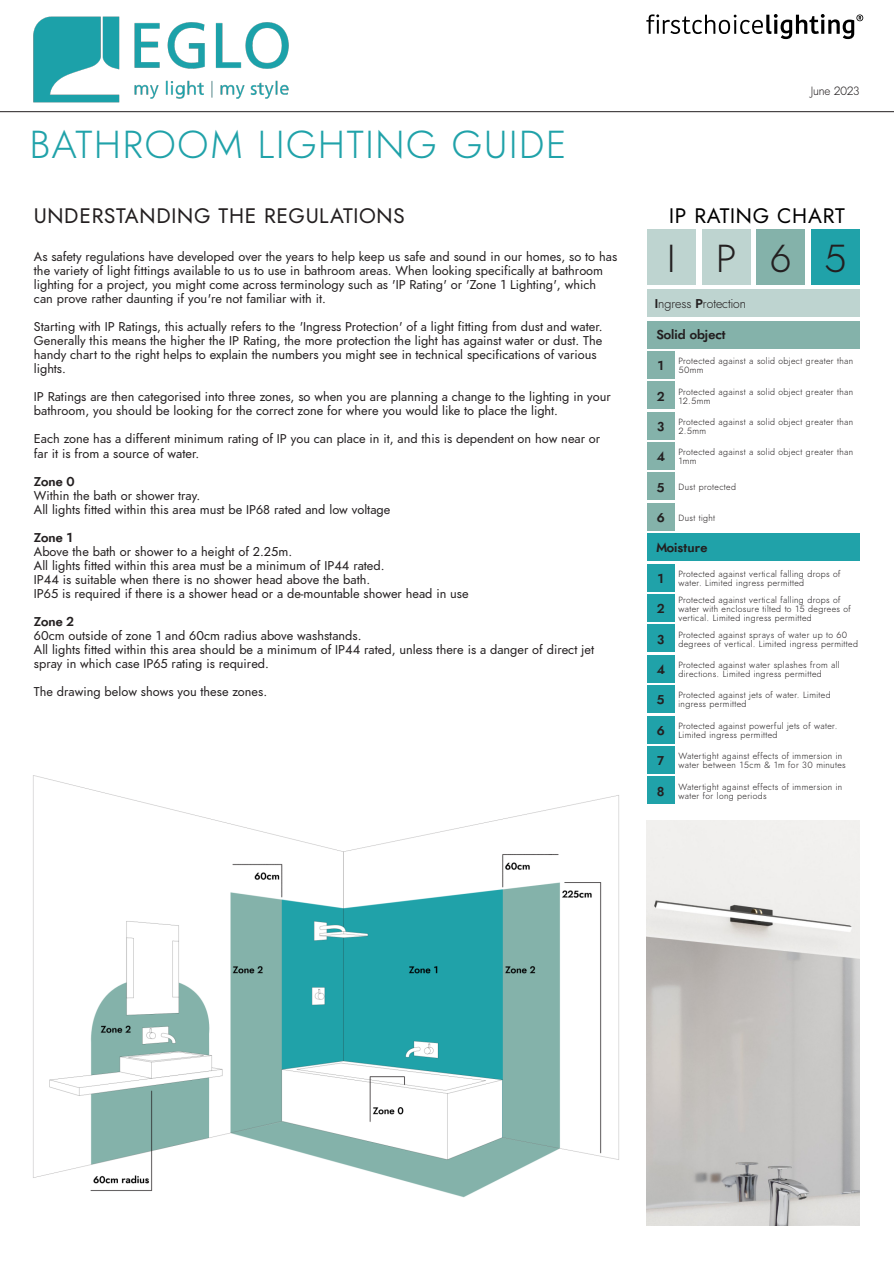
<style>
.page{position:relative;width:894px;height:1263px;background:#fff}
.page>*{position:absolute;margin:0;border:0;box-sizing:border-box;transform-origin:0 0}
.t1{font:italic 300 39px "Renner";letter-spacing:.045em;color:#20a2a9}
.t2{font:italic 300 39px "Renner";color:#231f20}
.t3{font:italic 21px "Renner";letter-spacing:.035em;color:#231f20}
.t4{font:italic 21px "Renner";letter-spacing:.035em;color:#000}
.t5{font:italic 12.75px/14px "Renner";color:#231f20}
.t6{font:italic 700 12.75px "Renner";color:#231f20}
.t7{font:italic 300 12.75px "Renner";color:#231f20}
.t8{font:italic 300 12px "Renner";letter-spacing:-.02em;color:#231f20}
.t9{font:italic 300 9px/9px "Renner";letter-spacing:.045em;color:#231f20}
.s1{font-weight:700}
.s2{font-weight:700;font-size:12.75px}
</style>
<div class="page">
<img style="left:33px;top:775px;width:586px;height:423px">
<div style="left:646px;top:229px;width:49px;height:56px;background:#bed4d0"></div>
<div style="left:646px;top:289px;width:213px;height:27px;background:#bed4d0"></div>
<div style="left:646px;top:321px;width:213px;height:27px;background:#84b2aa"></div>
<div style="left:646px;top:533px;width:213px;height:28px;background:#20a2a9"></div>
<div style="left:646px;top:351px;width:28px;height:28px;background:#84b2aa"></div>
<div style="left:646px;top:564px;width:28px;height:27px;background:#20a2a9"></div>
<div style="left:646px;top:381px;width:28px;height:28px;background:#84b2aa"></div>
<div style="left:646px;top:594px;width:28px;height:28px;background:#20a2a9"></div>
<div style="left:755px;top:229px;width:49px;height:56px;background:#84b2aa"></div>
<hr style="left:0;top:111px;width:893px;height:1px;background:#231f20">
<div style="left:701px;top:229px;width:49px;height:56px;background:#bed4d0"></div>
<div style="left:810px;top:229px;width:49px;height:56px;background:#20a2a9"></div>
<div style="left:646px;top:412px;width:28px;height:27px;background:#84b2aa"></div>
<div style="left:646px;top:624px;width:28px;height:28px;background:#20a2a9"></div>
<div style="left:646px;top:442px;width:28px;height:28px;background:#84b2aa"></div>
<div style="left:646px;top:655px;width:28px;height:27px;background:#20a2a9"></div>
<div style="left:646px;top:473px;width:28px;height:27px;background:#84b2aa"></div>
<div style="left:646px;top:685px;width:28px;height:28px;background:#20a2a9"></div>
<div style="left:646px;top:746px;width:28px;height:28px;background:#20a2a9"></div>
<div style="left:646px;top:503px;width:28px;height:28px;background:#84b2aa"></div>
<div style="left:646px;top:716px;width:28px;height:27px;background:#20a2a9"></div>
<div style="left:646px;top:776px;width:28px;height:28px;background:#20a2a9"></div>
<img style="left:646px;top:820px;width:213px;height:405px">
<svg style="left:646px;top:14px;width:216px;height:25px"></svg>
<img style="left:34px;top:16px;width:254px;height:86px">
<h1 class="t1" style="left:30px;top:127px;width:537px">BATHROOM LIGHTING GUIDE</h1>
<h2 class="t3" style="left:34px;top:206px;width:372px">UNDERSTANDING THE REGULATIONS</h2>
<p class="t5" style="left:34px;top:250px;width:584px">As safety regulations have developed over the years to help keep us safe and sound in our homes, so to has the variety of light fittings available to us to use in bathroom areas. When looking specifically at bathroom lighting for a project, you might come across terminology such as 'IP Rating' or 'Zone 1 Lighting', which can prove rather daunting if you're not familiar with it.</p>
<p class="t5" style="left:34px;top:320px;width:570px">Starting with IP Ratings, this actually refers to the 'Ingress Protection' of a light fitting from dust and water.<br>Generally this means the higher the IP Rating, the more protection the light has against water or dust. The handy chart to the right helps to explain the numbers you might see in technical specifications of various lights.</p>
<p class="t5" style="left:34px;top:391px;width:578px">IP Ratings are then categorised into three zones, so when you are planning a change to the lighting in your bathroom, you should be looking for the correct zone for where you would like to place the light.</p>
<p class="t5" style="left:34px;top:433px;width:567px">Each zone has a different minimum rating of IP you can place in it, and this is dependent on how near or far it is from a source of water.</p>
<p class="t6" style="left:34px;top:475px;width:42px">Zone 0</p>
<p class="t5" style="left:34px;top:489px;width:358px">Within the bath or shower tray.<br>All lights fitted within this area must be IP68 rated and low voltage</p>
<p class="t6" style="left:34px;top:531px;width:40px">Zone 1</p>
<p class="t5" style="left:34px;top:545px;width:436px">Above the bath or shower to a height of 2.25m.<br>All lights fitted within this area must be a minimum of IP44 rated.<br>IP44 is suitable when there is no shower head above the bath.<br>IP65 is required if there is a shower head or a de-mountable shower head in use</p>
<p class="t6" style="left:34px;top:616px;width:41px">Zone 2</p>
<p class="t5" style="left:34px;top:629px;width:561px">60cm outside of zone 1 and 60cm radius above washstands.<br>All lights fitted within this area should be a minimum of IP44 rated, unless there is a danger of direct jet spray in which case IP65 rating is required.</p>
<p class="t5" style="left:34px;top:685px;width:235px">The drawing below shows you these zones.</p>
<p class="t8" style="left:810px;top:85px;width:50px">June 2023</p>
<h2 class="t4" style="left:669px;top:206px;width:177px">IP RATING CHART</h2>
<h1 class="t2" style="left:667px;top:241px;width:10px">I</h1>
<h1 class="t2" style="left:715px;top:241px;width:21px">P</h1>
<h1 class="t2" style="left:823px;top:241px;width:24px">5</h1>
<h1 class="t2" style="left:769px;top:241px;width:23px">6</h1>
<p class="t7" style="left:654px;top:297px;width:93px"><span class="s1">I</span>ngress <span class="s1">P</span>rotection</p>
<p class="t6" style="left:656px;top:329px;width:71px">Solid object</p>
<p class="t6" style="left:657px;top:360px;width:8px">1</p>
<p class="t9" style="left:678px;top:357px;width:176px">Protected against a solid object greater than<br>50mm</p>
<p class="t6" style="left:656px;top:390px;width:9px">2</p>
<p class="t9" style="left:678px;top:387px;width:176px">Protected against a solid object greater than<br>12.5mm</p>
<p class="t6" style="left:657px;top:421px;width:9px">3</p>
<p class="t9" style="left:678px;top:418px;width:176px">Protected against a solid object greater than<br>2.5mm</p>
<p class="t6" style="left:656px;top:451px;width:9px">4</p>
<p class="t9" style="left:678px;top:448px;width:176px">Protected against a solid object greater than<br>1mm</p>
<p class="t9" style="left:656px;top:483px;width:81px"><span class="s2">5</span> Dust protected</p>
<p class="t9" style="left:656px;top:513px;width:60px"><span class="s2">6</span> Dust tight</p>
<p class="t6" style="left:656px;top:542px;width:52px">Moisture</p>
<p class="t6" style="left:657px;top:573px;width:8px">1</p>
<p class="t9" style="left:678px;top:570px;width:163px">Protected against vertical falling drops of water. Limited ingress permitted</p>
<p class="t6" style="left:656px;top:603px;width:9px">2</p>
<p class="t9" style="left:678px;top:596px;width:174px">Protected against vertical falling drops of water with enclosure tilted to 15 degrees of vertical. Limited ingress permitted</p>
<p class="t6" style="left:657px;top:633px;width:9px">3</p>
<p class="t9" style="left:678px;top:630px;width:181px">Protected against sprays of water up to 60 degrees of vertical. Limited ingress permitted</p>
<p class="t6" style="left:656px;top:664px;width:9px">4</p>
<p class="t9" style="left:678px;top:661px;width:163px">Protected against water splashes from all directions. Limited ingress permitted</p>
<p class="t6" style="left:656px;top:694px;width:9px">5</p>
<p class="t9" style="left:678px;top:691px;width:154px">Protected against jets of water. Limited ingress permitted</p>
<p class="t6" style="left:656px;top:725px;width:9px">6</p>
<p class="t9" style="left:678px;top:722px;width:160px">Protected against powerful jets of water.<br>Limited ingress permitted</p>
<p class="t6" style="left:657px;top:755px;width:9px">7</p>
<p class="t9" style="left:678px;top:752px;width:169px">Watertight against effects of immersion in water between 15cm &amp; 1m for 30 minutes</p>
<p class="t6" style="left:657px;top:785px;width:9px">8</p>
<p class="t9" style="left:678px;top:782px;width:165px">Watertight against effects of immersion in water for long periods</p>
</div>
